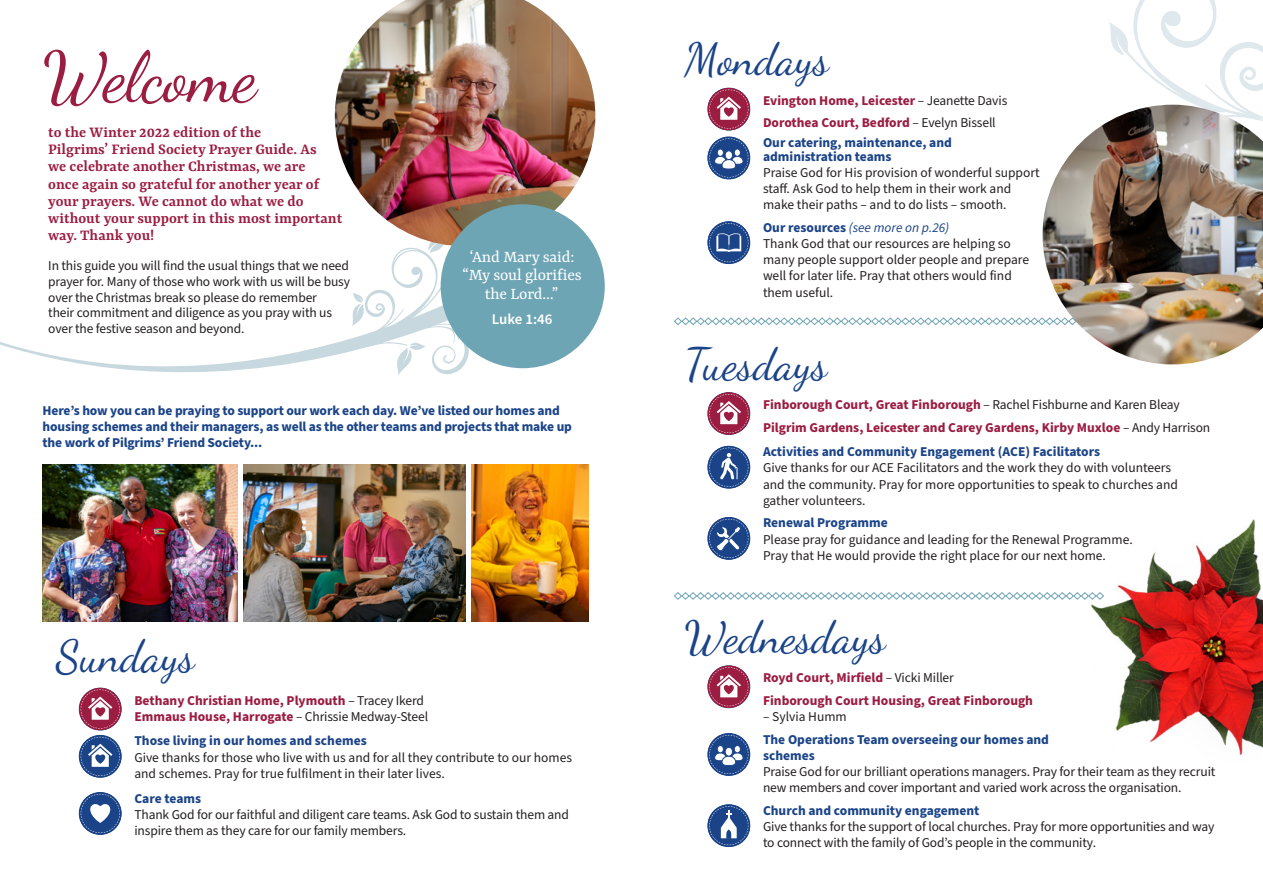
<style>
.page{position:relative;width:1263px;height:893px;background:#fff}
.page>*{position:absolute;margin:0;border:0;box-sizing:border-box;transform-origin:0 0}
.t1{font:70.05px "Dancing Script";letter-spacing:-.01em;color:#9b1d41}
.t2{font:45px "Dancing Script";color:#1b4488}
.t3{font:17.7px/18.5px "Yrsa";letter-spacing:-.01em;color:#fff;text-align:center}
.t4{font:600 16.5px/17.2px "Yrsa";color:#9b1d41}
.t5{font:600 14.85px "Source Sans Pro";letter-spacing:-.005em;color:#fff}
.t6{font:13.5px/16.2px "Source Sans Pro";letter-spacing:-.01em;color:#231f20}
.t7{font:700 13.5px/16.2px "Source Sans Pro";color:#9b1d41}
.t8{font:700 13.5px/16.2px "Source Sans Pro";letter-spacing:-.01em;color:#1b4488}
.s1{font-weight:400;color:#231f20}
.s2{font-weight:700;color:#1b4488}
.s3{font-style:italic;color:#1b4488}
</style>
<div class="page">
<img style="left:1091px;top:519px;width:172px;height:236px">
<svg style="left:1109px;top:0;width:154px;height:105px"></svg>
<svg style="left:707px;top:392px;width:43px;height:43px"></svg>
<svg style="left:709px;top:394px;width:39px;height:39px"></svg>
<svg style="left:707px;top:446px;width:43px;height:43px"></svg>
<svg style="left:709px;top:448px;width:39px;height:39px"></svg>
<svg style="left:707px;top:517px;width:43px;height:43px"></svg>
<svg style="left:709px;top:519px;width:39px;height:39px"></svg>
<svg style="left:674px;top:317px;width:368px;height:8px"></svg>
<svg style="left:674px;top:592px;width:430px;height:8px"></svg>
<svg style="left:79px;top:688px;width:43px;height:42px"></svg>
<svg style="left:81px;top:689px;width:39px;height:40px"></svg>
<svg style="left:79px;top:735px;width:43px;height:43px"></svg>
<svg style="left:81px;top:737px;width:39px;height:39px"></svg>
<svg style="left:79px;top:792px;width:43px;height:43px"></svg>
<svg style="left:81px;top:794px;width:39px;height:39px"></svg>
<svg style="left:707px;top:665px;width:43px;height:43px"></svg>
<svg style="left:709px;top:667px;width:39px;height:39px"></svg>
<svg style="left:707px;top:733px;width:43px;height:43px"></svg>
<svg style="left:709px;top:735px;width:39px;height:39px"></svg>
<svg style="left:707px;top:804px;width:43px;height:43px"></svg>
<svg style="left:709px;top:806px;width:39px;height:39px"></svg>
<svg style="left:707px;top:88px;width:43px;height:43px"></svg>
<svg style="left:709px;top:90px;width:39px;height:39px"></svg>
<svg style="left:707px;top:137px;width:43px;height:42px"></svg>
<svg style="left:709px;top:138px;width:39px;height:39px"></svg>
<svg style="left:707px;top:221px;width:43px;height:43px"></svg>
<svg style="left:709px;top:223px;width:39px;height:39px;background:#4d6da2"></svg>
<svg style="left:0;top:338px;width:530px;height:136px"></svg>
<svg style="left:352px;top:246px;width:123px;height:130px"></svg>
<img style="left:244px;top:464px;width:221px;height:158px">
<img style="left:472px;top:465px;width:117px;height:157px">
<img style="left:42px;top:464px;width:195px;height:158px">
<img style="left:1042px;top:105px;width:221px;height:259px">
<img style="left:335px;top:0;width:260px;height:246px">
<div style="left:441px;top:204px;width:164px;height:164px;background:#6ea5b5;border-radius:50%"></div>
<p class="t1" style="left:43px;top:36px;width:216px">Welcome</p>
<p class="t4" style="left:48px;top:124px;width:296px">to the Winter 2022 edition of the<br>Pilgrims’ Friend Society Prayer Guide. As<br>we celebrate another Christmas, we are<br>once again so grateful for another year of your prayers. We cannot do what we do without your support in this most important way. Thank you!</p>
<p class="t6" style="left:48px;top:258px;width:303px;line-height:15.8px">In this guide you will find the usual things that we need prayer for. Many of those who work with us will be busy over the Christmas break so please do remember<br>their commitment and diligence as you pray with us over the festive season and beyond.</p>
<p class="t3" style="left:463px;top:249px;width:121px">‘And Mary said: “My soul glorifies the Lord…”</p>
<p class="t5" style="left:492px;top:309px;width:62px">Luke 1:46</p>
<p class="t8" style="left:43px;top:403px;width:531px">Here’s how you can be praying to support our work each day. We’ve listed our homes and housing schemes and their managers, as well as the other teams and projects that make up the work of Pilgrims’ Friend Society...</p>
<p class="t2" style="left:56px;top:630px;width:140px">Sundays</p>
<p class="t7" style="left:134px;top:692px;width:295px">Bethany Christian Home, Plymouth <span class="s1">– Tracey Ikerd<br></span>Emmaus House, Harrogate <span class="s1">– Chrissie Medway-Steel</span></p>
<p class="t6" style="left:134px;top:733px;width:439px"><span class="s2">Those living in our homes and schemes<br></span>Give thanks for those who live with us and for all they contribute to our homes and schemes. Pray for true fulfilment in their later lives.</p>
<p class="t6" style="left:134px;top:790px;width:436px"><span class="s2">Care teams<br></span>Thank God for our faithful and diligent care teams. Ask God to sustain them and inspire them as they care for our family members.</p>
<p class="t2" style="left:685px;top:33px;width:146px">Mondays</p>
<p class="t7" style="left:763px;top:92px;width:246px">Evington Home, Leicester <span class="s1">– Jeanette Davis</span></p>
<p class="t7" style="left:763px;top:115px;width:234px">Dorothea Court, Bedford <span class="s1">– Evelyn Bissell</span></p>
<p class="t8" style="left:763px;top:136px;width:190px;line-height:13.5px">Our catering, maintenance, and administration teams</p>
<p class="t6" style="left:763px;top:165px;width:278px">Praise God for His provision of wonderful support staff. Ask God to help them in their work and make their paths – and to do lists – smooth.</p>
<p class="t6" style="left:763px;top:220px;width:268px"><span class="s2">Our resources</span> <span class="s3">(see more on p.26)<br></span>Thank God that our resources are helping so many people support older people and prepare well for later life. Pray that others would find them useful.</p>
<p class="t2" style="left:685px;top:337px;width:144px">Tuesdays</p>
<p class="t7" style="left:763px;top:397px;width:418px">Finborough Court, Great Finborough <span class="s1">– Rachel Fishburne and Karen Bleay</span></p>
<p class="t7" style="left:763px;top:419px;width:449px">Pilgrim Gardens, Leicester and Carey Gardens, Kirby Muxloe <span class="s1">– Andy Harrison</span></p>
<p class="t6" style="left:763px;top:444px;width:416px"><span class="s2">Activities and Community Engagement (ACE) Facilitators<br></span>Give thanks for our ACE Facilitators and the work they do with volunteers and the community. Pray for more opportunities to speak to churches and gather volunteers.</p>
<p class="t6" style="left:763px;top:515px;width:371px"><span class="s2">Renewal Programme<br></span>Please pray for guidance and leading for the Renewal Programme.<br>Pray that He would provide the right place for our next home.</p>
<p class="t2" style="left:685px;top:611px;width:203px">Wednesdays</p>
<p class="t7" style="left:763px;top:670px;width:192px">Royd Court, Mirfield <span class="s1">– Vicki Miller</span></p>
<p class="t7" style="left:763px;top:692px;width:272px">Finborough Court Housing, Great Finborough</p>
<p class="t6" style="left:763px;top:709px;width:85px">– Sylvia Humm</p>
<p class="t6" style="left:763px;top:731px;width:454px"><span class="s2">The Operations Team overseeing our homes and<br>schemes<br></span>Praise God for our brilliant operations managers. Pray for their team as they recruit new members and cover important and varied work across the organisation.</p>
<p class="t6" style="left:763px;top:803px;width:453px"><span class="s2">Church and community engagement<br></span>Give thanks for the support of local churches. Pray for more opportunities and way to connect with the family of God’s people in the community.</p>
</div>
